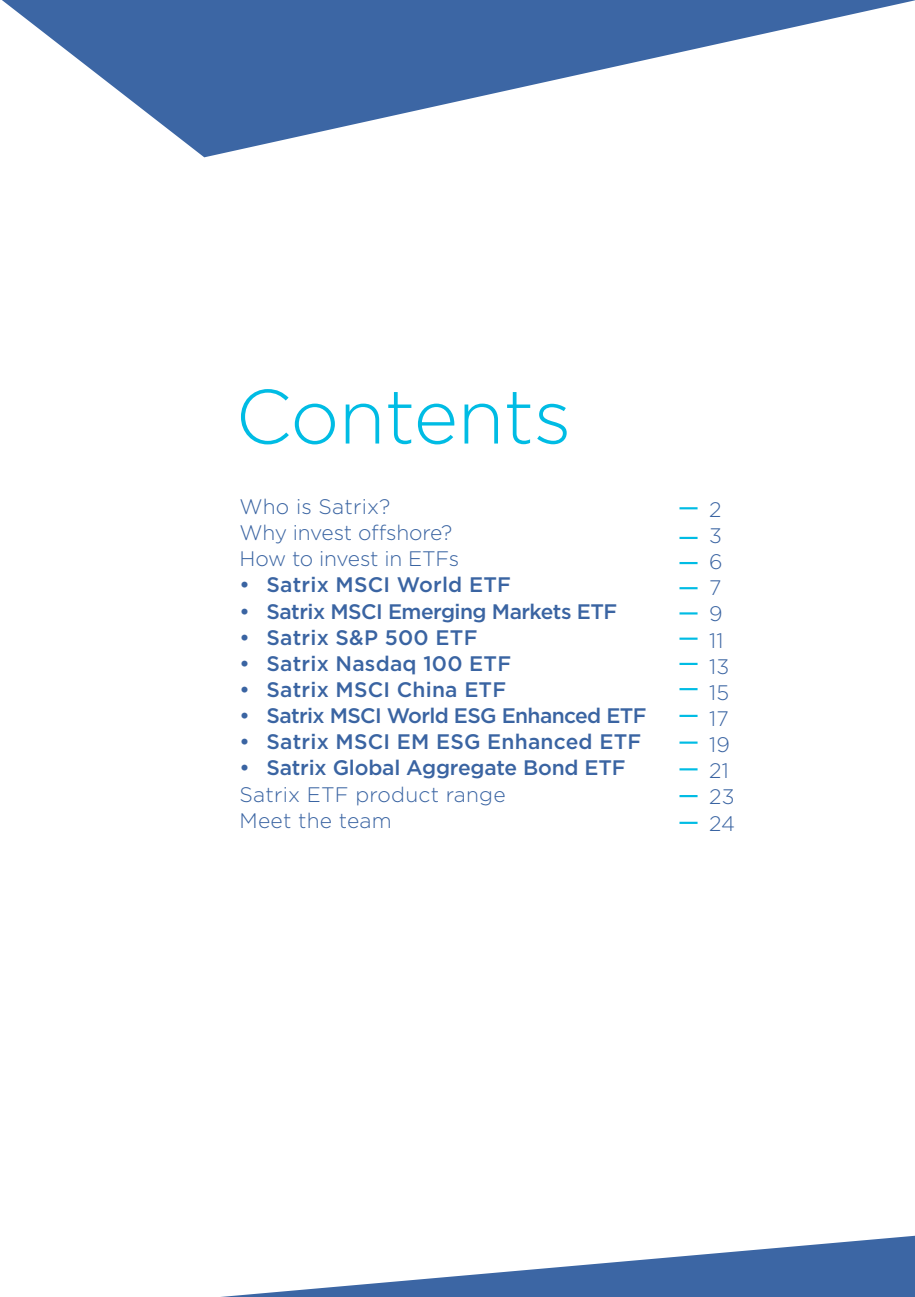
<style>
.page{position:relative;width:915px;height:1297px;background:#fff}
.page>*{position:absolute;margin:0;border:0;box-sizing:border-box;transform-origin:0 0}
.t1{font:300 76.5px "Gotham";letter-spacing:-.01em;color:#00bce4}
.t2{font:500 21px "Gotham";letter-spacing:-.005em;color:#3a64a2}
.t3{font:300 21px/26.1px "Gotham";letter-spacing:.01em;color:#3a64a2}
.t4{font:300 21px/26.1px "Gotham";letter-spacing:-.01em;color:#3a64a2}
.t5{font:500 21px "Gotham";letter-spacing:-.03em;color:#3a64a2}
.t6{font:500 21px "Gotham";letter-spacing:-.025em;color:#3a64a2}
</style>
<div class="page">
<svg style="left:2px;top:0;width:912px;height:157px"></svg>
<svg style="left:679px;top:507px;width:18px;height:2px"></svg>
<svg style="left:679px;top:537px;width:18px;height:2px"></svg>
<svg style="left:679px;top:562px;width:18px;height:2px"></svg>
<svg style="left:679px;top:587px;width:18px;height:2px"></svg>
<svg style="left:679px;top:612px;width:18px;height:2px"></svg>
<svg style="left:679px;top:638px;width:18px;height:2px"></svg>
<svg style="left:679px;top:663px;width:18px;height:2px"></svg>
<svg style="left:679px;top:688px;width:18px;height:2px"></svg>
<svg style="left:679px;top:715px;width:18px;height:2px"></svg>
<hr style="left:679px;top:741px;width:18px;height:3px;background:#00bce4">
<svg style="left:679px;top:768px;width:18px;height:2px"></svg>
<svg style="left:679px;top:795px;width:18px;height:2px"></svg>
<svg style="left:679px;top:822px;width:18px;height:2px"></svg>
<svg style="left:221px;top:1236px;width:693px;height:61px"></svg>
<h1 class="t1" style="left:235px;top:368px;width:337px">Contents</h1>
<p class="t4" style="left:239px;top:493px;width:221px">Who is Satrix?<br>Why invest offshore?<br>How to invest in ETFs</p>
<p class="t2" style="left:239px;top:571px;width:273px">• Satrix MSCI World ETF</p>
<p class="t6" style="left:239px;top:597px;width:379px">• Satrix MSCI Emerging Markets ETF</p>
<p class="t2" style="left:239px;top:623px;width:239px">• Satrix S&amp;P 500 ETF</p>
<p class="t2" style="left:239px;top:650px;width:273px">• Satrix Nasdaq 100 ETF</p>
<p class="t2" style="left:239px;top:676px;width:268px">• Satrix MSCI China ETF</p>
<p class="t5" style="left:239px;top:702px;width:408px">• Satrix MSCI World ESG Enhanced ETF</p>
<p class="t2" style="left:239px;top:728px;width:403px">• Satrix MSCI EM ESG Enhanced ETF</p>
<p class="t2" style="left:239px;top:754px;width:387px">• Satrix Global Aggregate Bond ETF</p>
<p class="t3" style="left:239px;top:780px;width:267px">Satrix ETF product range<br>Meet the team</p>
<p class="t3" style="left:709px;top:496px;width:27px">2<br>3<br>6<br>7<br>9<br>11<br>13<br>15<br>17<br>19<br>21<br>23<br>24</p>
</div>
